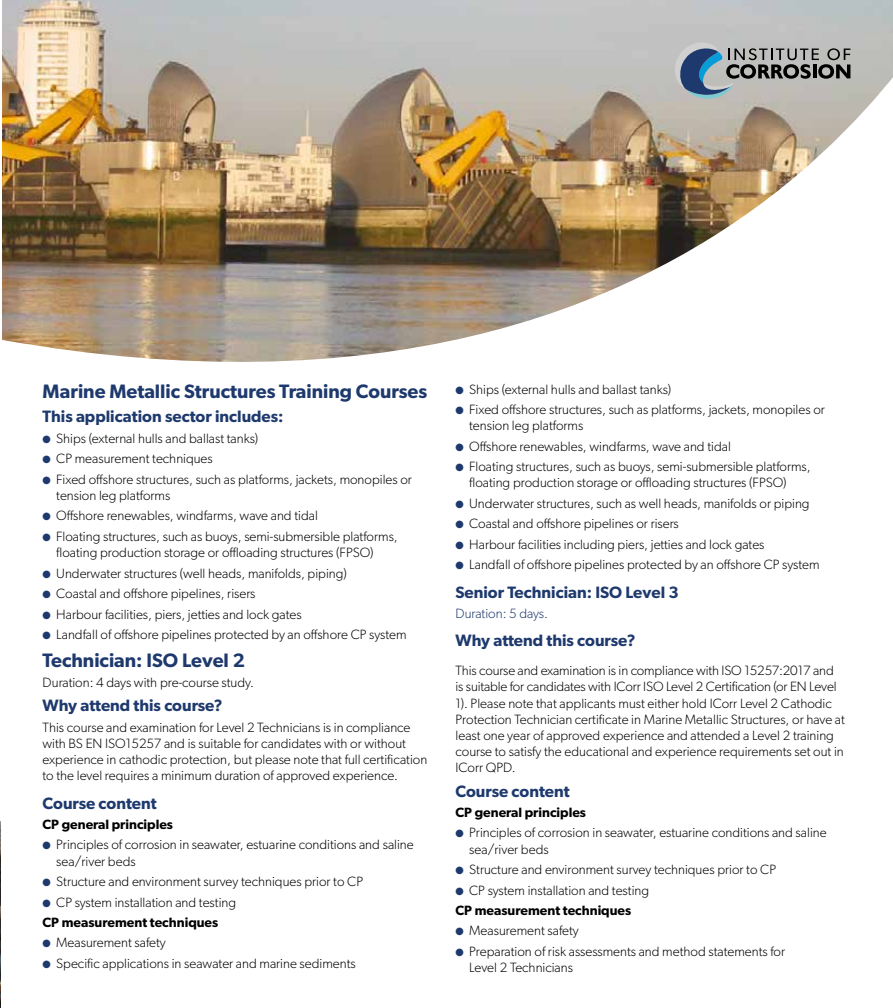
<style>
.page{position:relative;width:893px;height:1008px;background:#fff}
.page>*{position:absolute;margin:0;border:0;box-sizing:border-box;transform-origin:0 0}
.t1{font:600 19.5px "Gibson";color:#1e396d}
.t2{font:600 16.5px "Gibson";color:#1e396d}
.t3{font:300 13.5px/16.2px "Gibson";color:#000}
.t4{font:600 13.5px "Gibson";color:#000}
.t5{font:300 13.5px "Gibson";color:#1e396d}
.s1{color:#1e396d}
.s2{font-weight:600}
</style>
<div class="page">
<img style="left:2px;top:0;width:891px;height:362px">
<svg style="left:0;top:821px;width:1px;height:187px"></svg>
<svg style="left:675px;top:43px;width:175px;height:56px;background:#8f959a"></svg>
<h1 class="t1" style="left:43px;top:380px;width:386px">Marine Metallic Structures Training Courses</h1>
<p class="t2" style="left:43px;top:407px;width:243px">This application sector includes:</p>
<p class="t3" style="left:43px;top:430px;width:217px"><span class="s1">●</span> Ships (external hulls and ballast tanks)</p>
<p class="t3" style="left:43px;top:450px;width:172px"><span class="s1">●</span> CP measurement techniques</p>
<p class="t3" style="left:56px;top:471px;width:357px;text-indent:-14px"><span class="s1">●</span> Fixed offshore structures, such as platforms, jackets, monopiles or tension leg platforms</p>
<p class="t3" style="left:43px;top:507px;width:277px"><span class="s1">●</span> Offshore renewables, windfarms, wave and tidal</p>
<p class="t3" style="left:56px;top:528px;width:343px;text-indent:-14px"><span class="s1">●</span> Floating structures, such as buoys, semi-submersible platforms, floating production storage or offloading structures (FPSO)</p>
<p class="t3" style="left:43px;top:565px;width:306px"><span class="s1">●</span> Underwater structures (well heads, manifolds, piping)</p>
<p class="t3" style="left:43px;top:585px;width:214px"><span class="s1">●</span> Coastal and offshore pipelines, risers</p>
<p class="t3" style="left:43px;top:605px;width:261px"><span class="s1">●</span> Harbour facilities, piers, jetties and lock gates</p>
<p class="t3" style="left:43px;top:626px;width:365px"><span class="s1">●</span> Landfall of offshore pipelines protected by an offshore CP system</p>
<h1 class="t1" style="left:43px;top:648px;width:204px">Technician: ISO Level 2</h1>
<p class="t3" style="left:43px;top:674px;width:213px">Duration: 4 days with pre-course study.</p>
<p class="t2" style="left:43px;top:695px;width:182px">Why attend this course?</p>
<p class="t3" style="left:43px;top:718px;width:386px">This course and examination for Level 2 Technicians is in compliance with BS EN ISO15257 and is suitable for candidates with or without experience in cathodic protection, but please note that full certification to the level requires a minimum duration of approved experience.</p>
<p class="t2" style="left:43px;top:793px;width:116px">Course content</p>
<p class="t4" style="left:43px;top:816px;width:132px">CP general principles</p>
<p class="t3" style="left:56px;top:836px;width:359px;text-indent:-14px"><span class="s1">●</span> Principles of corrosion in seawater, estuarine conditions and saline sea/river beds</p>
<p class="t3" style="left:43px;top:873px;width:322px"><span class="s1">●</span> Structure and environment survey techniques prior to CP</p>
<p class="t3" style="left:43px;top:891px;width:195px;line-height:20.4px"><span class="s1">●</span> CP system installation and testing<br><span class="s2">CP measurement techniques</span></p>
<p class="t3" style="left:43px;top:934px;width:125px"><span class="s1">●</span> Measurement safety</p>
<p class="t3" style="left:43px;top:955px;width:315px"><span class="s1">●</span> Specific applications in seawater and marine sediments</p>
<p class="t3" style="left:455px;top:381px;width:217px"><span class="s1">●</span> Ships (external hulls and ballast tanks)</p>
<p class="t3" style="left:469px;top:401px;width:357px;text-indent:-14px"><span class="s1">●</span> Fixed offshore structures, such as platforms, jackets, monopiles or tension leg platforms</p>
<p class="t3" style="left:455px;top:438px;width:277px"><span class="s1">●</span> Offshore renewables, windfarms, wave and tidal</p>
<p class="t3" style="left:469px;top:458px;width:343px;text-indent:-14px"><span class="s1">●</span> Floating structures, such as buoys, semi-submersible platforms, floating production storage or offloading structures (FPSO)</p>
<p class="t3" style="left:455px;top:495px;width:356px"><span class="s1">●</span> Underwater structures, such as well heads, manifolds or piping</p>
<p class="t3" style="left:455px;top:515px;width:225px"><span class="s1">●</span> Coastal and offshore pipelines or risers</p>
<p class="t3" style="left:455px;top:536px;width:311px"><span class="s1">●</span> Harbour facilities including piers, jetties and lock gates</p>
<p class="t3" style="left:455px;top:556px;width:365px"><span class="s1">●</span> Landfall of offshore pipelines protected by an offshore CP system</p>
<p class="t2" style="left:455px;top:582px;width:225px">Senior Technician: ISO Level 3</p>
<p class="t5" style="left:455px;top:605px;width:94px">Duration: 5 days.</p>
<p class="t2" style="left:455px;top:631px;width:182px">Why attend this course?</p>
<p class="t3" style="left:455px;top:662px;width:391px">This course and examination is in compliance with ISO 15257:2017 and is suitable for candidates with ICorr ISO Level 2 Certification (or EN Level 1). Please note that applicants must either hold ICorr Level 2 Cathodic Protection Technician certificate in Marine Metallic Structures, or have at least one year of approved experience and attended a Level 2 training course to satisfy the educational and experience requirements set out in ICorr QPD.</p>
<p class="t2" style="left:455px;top:781px;width:116px">Course content</p>
<p class="t4" style="left:455px;top:804px;width:132px">CP general principles</p>
<p class="t3" style="left:469px;top:824px;width:359px;text-indent:-14px"><span class="s1">●</span> Principles of corrosion in seawater, estuarine conditions and saline sea/river beds</p>
<p class="t3" style="left:455px;top:861px;width:322px"><span class="s1">●</span> Structure and environment survey techniques prior to CP</p>
<p class="t3" style="left:455px;top:879px;width:195px;line-height:20.4px"><span class="s1">●</span> CP system installation and testing<br><span class="s2">CP measurement techniques</span></p>
<p class="t3" style="left:455px;top:922px;width:125px"><span class="s1">●</span> Measurement safety</p>
<p class="t3" style="left:469px;top:943px;width:317px;text-indent:-14px"><span class="s1">●</span> Preparation of risk assessments and method statements for<br>Level 2 Technicians</p>
</div>
